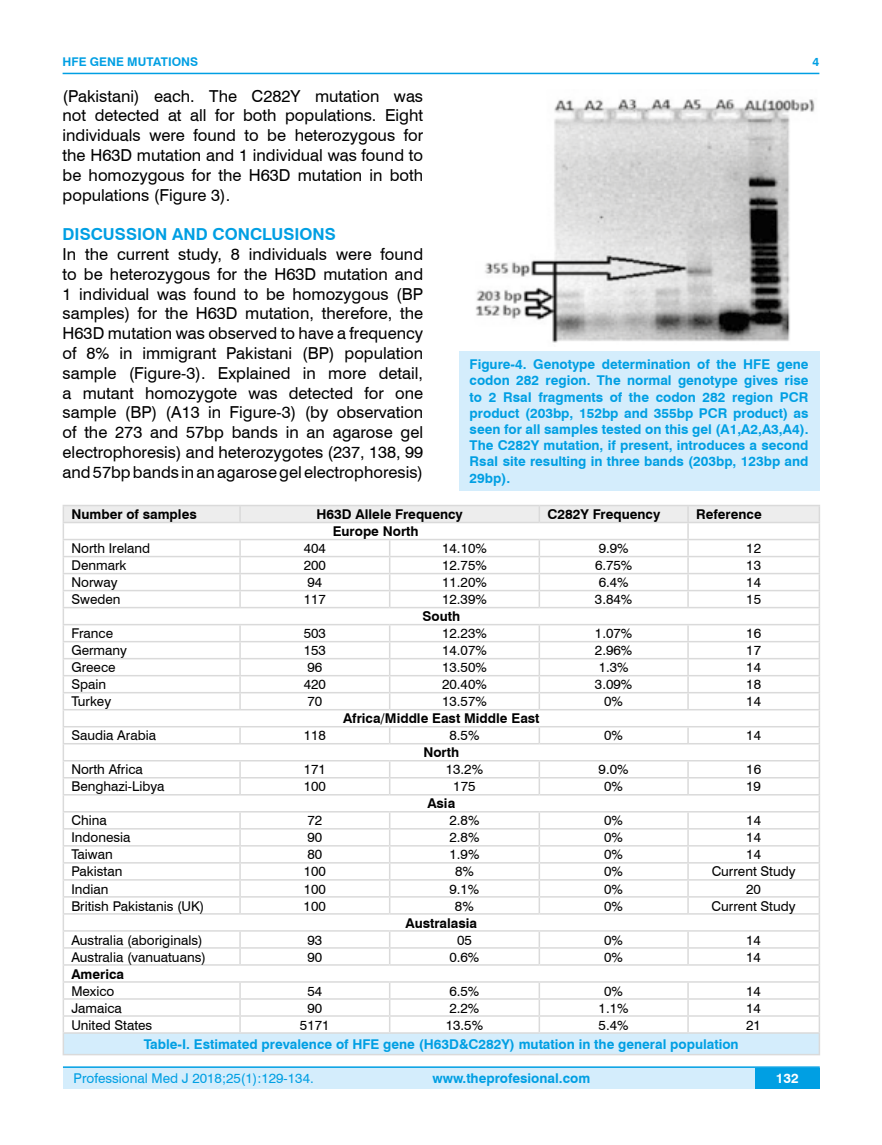
<style>
.page{position:relative;width:882px;height:1145px;background:#fff}
.page>*{position:absolute;margin:0;border:0;box-sizing:border-box;transform-origin:0 0}
.t1{font:16.5px/19.8px "Swiss 721 BT";color:#000;text-align:justify}
.t2{font:700 16.5px "Swiss 721 BT";color:#009fe3}
.t3{font:13.5px "Swiss 721 BT";color:#000}
.t4{font:700 13.5px/16.2px "Swiss 721 BT";color:#009fe3;text-align:justify}
.t5{font:700 13.5px "Swiss 721 BT";color:#000}
.t6{font:13.5px "Swiss 721 BT";color:#009fe3}
.t7{font:700 13.5px "Swiss 721 BT";color:#fff}
.t8{font:700 12px "Swiss 721 BT";color:#009fe3}
</style>
<div class="page">
<div style="left:63px;top:1067px;width:756px;height:21px;background:#d4edfc"></div>
<hr style="left:63px;top:1066px;width:756px;height:2px;background:#009fe3">
<div style="left:754px;top:1068px;width:65px;height:20px;background:#009fe3"></div>
<hr style="left:63px;top:73px;width:756px;height:1px;background:#009fe3">
<img style="left:475px;top:99px;width:340px;height:244px">
<div style="left:458px;top:351px;width:361px;height:139px;background:#d4edfc"></div>
<svg style="left:63px;top:505px;width:756px;height:548px"></svg>
<hr style="left:63px;top:1053px;width:177px;height:2px;background:#dadada">
<hr style="left:240px;top:1053px;width:149px;height:2px;background:#dadada">
<hr style="left:389px;top:1053px;width:150px;height:2px;background:#dadada">
<hr style="left:539px;top:1053px;width:148px;height:2px;background:#dadada">
<hr style="left:687px;top:1053px;width:132px;height:2px;background:#dadada">
<p class="t8" style="left:63px;top:53px;width:137px">HFE GENE MUTATIONS</p>
<p class="t1" style="left:63px;top:85px;width:362px">(Pakistani) each. The C282Y mutation was not detected at all for both populations. Eight individuals were found to be heterozygous for the H63D mutation and 1 individual was found to be homozygous for the H63D mutation in both populations (Figure 3).</p>
<p class="t2" style="left:63px;top:223px;width:274px">DISCUSSION AND CONCLUSIONS</p>
<p class="t1" style="left:63px;top:244px;width:362px">In the current study, 8 individuals were found to be heterozygous for the H63D mutation and 1 individual was found to be homozygous (BP samples) for the H63D mutation, therefore, the H63D mutation was observed to have a frequency of 8% in immigrant Pakistani (BP) population sample (Figure-3). Explained in more detail, a mutant homozygote was detected for one sample (BP) (A13 in Figure-3) (by observation of the 273 and 57bp bands in an agarose gel electrophoresis) and heterozygotes (237, 138, 99 and 57bp bands in an agarose gel electrophoresis)</p>
<p class="t8" style="left:812px;top:53px;width:8px">4</p>
<p class="t4" style="left:469px;top:356px;width:340px">Figure-4. Genotype determination of the HFE gene codon 282 region. The normal genotype gives rise to 2 RsaI fragments of the codon 282 region PCR product (203bp, 152bp and 355bp PCR product) as seen for all samples tested on this gel (A1,A2,A3,A4).<br>The C282Y mutation, if present, introduces a second RsaI site resulting in three bands (203bp, 123bp and 29bp).</p>
<p class="t5" style="left:71px;top:505px;width:127px">Number of samples</p>
<p class="t5" style="left:316px;top:505px;width:148px">H63D Allele Frequency</p>
<p class="t5" style="left:547px;top:505px;width:114px">C282Y Frequency</p>
<p class="t5" style="left:695px;top:505px;width:67px">Reference</p>
<p class="t5" style="left:332px;top:522px;width:87px">Europe North</p>
<p class="t3" style="left:71px;top:539px;width:80px">North Ireland</p>
<p class="t3" style="left:303px;top:539px;width:24px">404</p>
<p class="t3" style="left:442px;top:539px;width:46px">14.10%</p>
<p class="t3" style="left:598px;top:539px;width:31px">9.9%</p>
<p class="t3" style="left:746px;top:539px;width:16px">12</p>
<p class="t3" style="left:71px;top:556px;width:56px">Denmark</p>
<p class="t3" style="left:303px;top:556px;width:24px">200</p>
<p class="t3" style="left:442px;top:556px;width:46px">12.75%</p>
<p class="t3" style="left:594px;top:556px;width:39px">6.75%</p>
<p class="t3" style="left:746px;top:556px;width:16px">13</p>
<p class="t3" style="left:71px;top:573px;width:48px">Norway</p>
<p class="t3" style="left:307px;top:573px;width:16px">94</p>
<p class="t3" style="left:442px;top:573px;width:46px">11.20%</p>
<p class="t3" style="left:598px;top:573px;width:31px">6.4%</p>
<p class="t3" style="left:746px;top:573px;width:16px">14</p>
<p class="t3" style="left:71px;top:590px;width:51px">Sweden</p>
<p class="t3" style="left:303px;top:590px;width:24px">117</p>
<p class="t3" style="left:442px;top:590px;width:46px">12.39%</p>
<p class="t3" style="left:594px;top:590px;width:39px">3.84%</p>
<p class="t3" style="left:746px;top:590px;width:16px">15</p>
<p class="t5" style="left:422px;top:607px;width:39px">South</p>
<p class="t3" style="left:71px;top:624px;width:43px">France</p>
<p class="t3" style="left:303px;top:624px;width:24px">503</p>
<p class="t3" style="left:442px;top:624px;width:46px">12.23%</p>
<p class="t3" style="left:594px;top:624px;width:39px">1.07%</p>
<p class="t3" style="left:746px;top:624px;width:16px">16</p>
<p class="t3" style="left:71px;top:641px;width:57px">Germany</p>
<p class="t3" style="left:303px;top:641px;width:24px">153</p>
<p class="t3" style="left:442px;top:641px;width:46px">14.07%</p>
<p class="t3" style="left:594px;top:641px;width:39px">2.96%</p>
<p class="t3" style="left:745px;top:641px;width:16px">17</p>
<p class="t3" style="left:71px;top:658px;width:46px">Greece</p>
<p class="t3" style="left:307px;top:658px;width:16px">96</p>
<p class="t3" style="left:442px;top:658px;width:46px">13.50%</p>
<p class="t3" style="left:598px;top:658px;width:31px">1.3%</p>
<p class="t3" style="left:745px;top:658px;width:16px">14</p>
<p class="t3" style="left:71px;top:675px;width:36px">Spain</p>
<p class="t3" style="left:303px;top:675px;width:24px">420</p>
<p class="t3" style="left:442px;top:675px;width:46px">20.40%</p>
<p class="t3" style="left:594px;top:675px;width:39px">3.09%</p>
<p class="t3" style="left:745px;top:675px;width:16px">18</p>
<p class="t3" style="left:71px;top:692px;width:41px">Turkey</p>
<p class="t3" style="left:307px;top:692px;width:16px">70</p>
<p class="t3" style="left:442px;top:692px;width:46px">13.57%</p>
<p class="t3" style="left:604px;top:692px;width:20px">0%</p>
<p class="t3" style="left:745px;top:692px;width:16px">14</p>
<p class="t5" style="left:343px;top:709px;width:198px">Africa/Middle East Middle East</p>
<p class="t3" style="left:71px;top:726px;width:86px">Saudia Arabia</p>
<p class="t3" style="left:303px;top:726px;width:24px">118</p>
<p class="t3" style="left:449px;top:726px;width:31px">8.5%</p>
<p class="t3" style="left:604px;top:726px;width:20px">0%</p>
<p class="t3" style="left:745px;top:726px;width:16px">14</p>
<p class="t5" style="left:423px;top:743px;width:37px">North</p>
<p class="t3" style="left:71px;top:760px;width:73px">North Africa</p>
<p class="t3" style="left:303px;top:760px;width:24px">171</p>
<p class="t3" style="left:445px;top:760px;width:39px">13.2%</p>
<p class="t3" style="left:598px;top:760px;width:31px">9.0%</p>
<p class="t3" style="left:745px;top:760px;width:16px">16</p>
<p class="t3" style="left:71px;top:777px;width:95px">Benghazi-Libya</p>
<p class="t3" style="left:303px;top:777px;width:24px">100</p>
<p class="t3" style="left:453px;top:777px;width:24px">175</p>
<p class="t3" style="left:604px;top:777px;width:20px">0%</p>
<p class="t3" style="left:745px;top:777px;width:16px">19</p>
<p class="t5" style="left:427px;top:794px;width:29px">Asia</p>
<p class="t3" style="left:71px;top:811px;width:37px">China</p>
<p class="t3" style="left:307px;top:811px;width:16px">72</p>
<p class="t3" style="left:449px;top:811px;width:31px">2.8%</p>
<p class="t3" style="left:604px;top:811px;width:20px">0%</p>
<p class="t3" style="left:745px;top:811px;width:16px">14</p>
<p class="t3" style="left:71px;top:828px;width:61px">Indonesia</p>
<p class="t3" style="left:307px;top:828px;width:16px">90</p>
<p class="t3" style="left:449px;top:828px;width:31px">2.8%</p>
<p class="t3" style="left:604px;top:828px;width:20px">0%</p>
<p class="t3" style="left:745px;top:828px;width:16px">14</p>
<p class="t3" style="left:71px;top:845px;width:43px">Taiwan</p>
<p class="t3" style="left:307px;top:845px;width:16px">80</p>
<p class="t3" style="left:449px;top:845px;width:31px">1.9%</p>
<p class="t3" style="left:604px;top:845px;width:20px">0%</p>
<p class="t3" style="left:745px;top:845px;width:16px">14</p>
<p class="t3" style="left:71px;top:862px;width:52px">Pakistan</p>
<p class="t3" style="left:303px;top:862px;width:24px">100</p>
<p class="t3" style="left:455px;top:862px;width:20px">8%</p>
<p class="t3" style="left:604px;top:862px;width:20px">0%</p>
<p class="t3" style="left:711px;top:862px;width:85px">Current Study</p>
<p class="t3" style="left:71px;top:879px;width:39px">Indian</p>
<p class="t3" style="left:303px;top:879px;width:24px">100</p>
<p class="t3" style="left:449px;top:879px;width:31px">9.1%</p>
<p class="t3" style="left:604px;top:879px;width:20px">0%</p>
<p class="t3" style="left:745px;top:879px;width:16px">20</p>
<p class="t3" style="left:71px;top:896px;width:134px">British Pakistanis (UK)</p>
<p class="t3" style="left:303px;top:896px;width:24px">100</p>
<p class="t3" style="left:455px;top:896px;width:20px">8%</p>
<p class="t3" style="left:604px;top:896px;width:20px">0%</p>
<p class="t3" style="left:711px;top:896px;width:85px">Current Study</p>
<p class="t5" style="left:405px;top:913px;width:73px">Australasia</p>
<p class="t3" style="left:71px;top:930px;width:133px">Australia (aboriginals)</p>
<p class="t3" style="left:307px;top:930px;width:16px">93</p>
<p class="t3" style="left:457px;top:930px;width:16px">05</p>
<p class="t3" style="left:604px;top:930px;width:20px">0%</p>
<p class="t3" style="left:745px;top:930px;width:16px">14</p>
<p class="t3" style="left:71px;top:947px;width:136px">Australia (vanuatuans)</p>
<p class="t3" style="left:307px;top:947px;width:16px">90</p>
<p class="t3" style="left:449px;top:947px;width:31px">0.6%</p>
<p class="t3" style="left:604px;top:947px;width:20px">0%</p>
<p class="t3" style="left:745px;top:947px;width:16px">14</p>
<p class="t5" style="left:71px;top:964px;width:54px">America</p>
<p class="t3" style="left:71px;top:981px;width:44px">Mexico</p>
<p class="t3" style="left:307px;top:981px;width:16px">54</p>
<p class="t3" style="left:449px;top:981px;width:31px">6.5%</p>
<p class="t3" style="left:604px;top:981px;width:20px">0%</p>
<p class="t3" style="left:745px;top:981px;width:16px">14</p>
<p class="t3" style="left:71px;top:998px;width:52px">Jamaica</p>
<p class="t3" style="left:307px;top:998px;width:16px">90</p>
<p class="t3" style="left:449px;top:998px;width:31px">2.2%</p>
<p class="t3" style="left:598px;top:998px;width:31px">1.1%</p>
<p class="t3" style="left:745px;top:998px;width:16px">14</p>
<p class="t3" style="left:71px;top:1015px;width:82px">United States</p>
<p class="t3" style="left:300px;top:1015px;width:31px">5171</p>
<p class="t3" style="left:445px;top:1015px;width:39px">13.5%</p>
<p class="t3" style="left:598px;top:1015px;width:31px">5.4%</p>
<p class="t3" style="left:745px;top:1015px;width:16px">21</p>
<p class="t4" style="left:144px;top:1035px;width:596px">Table-I. Estimated prevalence of HFE gene (H63D&amp;C282Y) mutation in the general population</p>
<p class="t6" style="left:74px;top:1069px;width:241px">Professional Med J 2018;25(1):129-134.</p>
<p class="t4" style="left:432px;top:1069px;width:159px">www.theprofesional.com</p>
<p class="t7" style="left:775px;top:1069px;width:24px">132</p>
</div>
